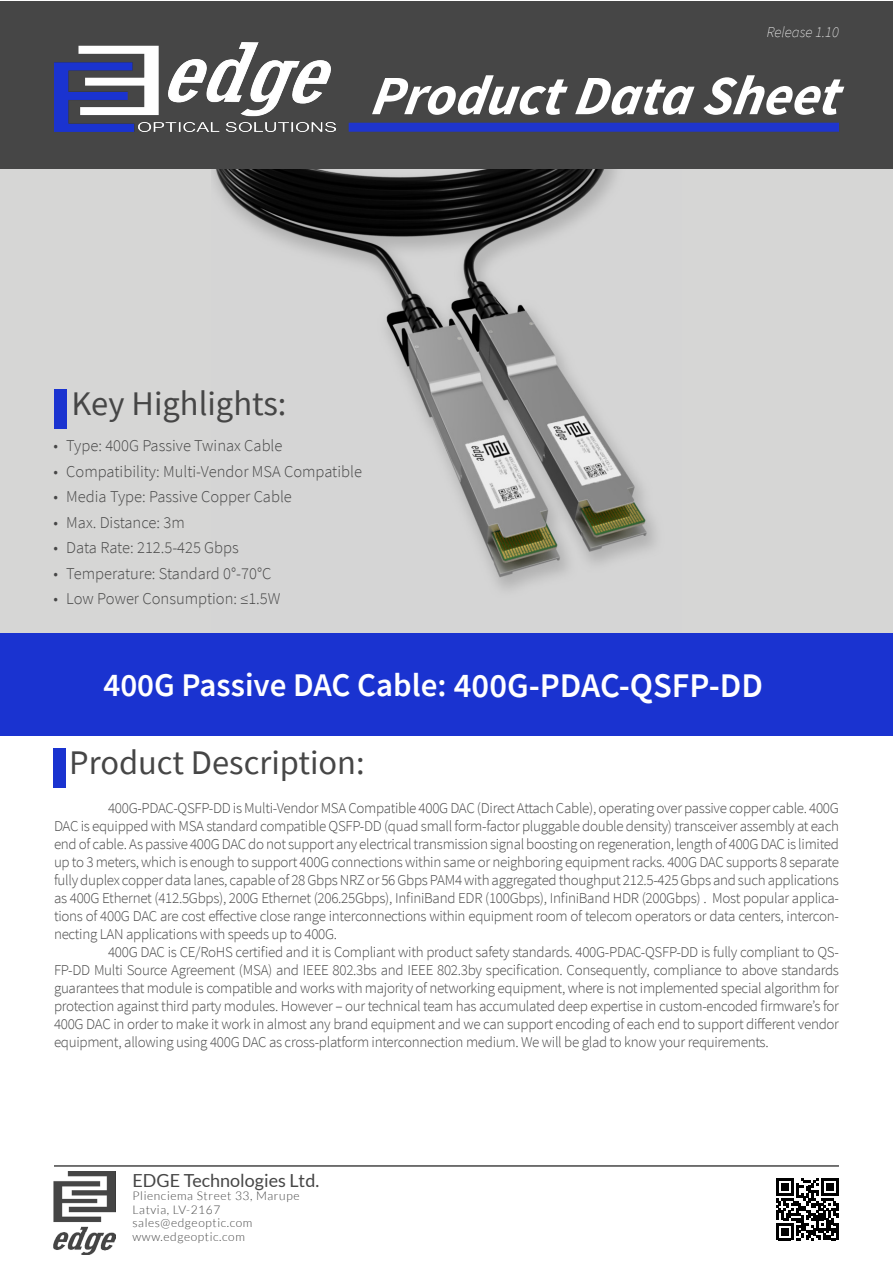
<style>
.page{position:relative;width:893px;height:1263px;background:#fff}
.page>*{position:absolute;margin:0;border:0;box-sizing:border-box;transform-origin:0 0}
.t1{font:italic 700 55.5px "Source Sans Pro";color:#fff}
.t2{font:34.5px "Source Sans Pro";color:#464646}
.t3{font:600 33px "Source Sans Pro";color:#fff}
.t4{font:18px "Lato";color:#464646}
.t5{font:300 16.5px "Source Sans Pro";color:#474747}
.t6{font:300 15px/18px "Source Sans Pro";letter-spacing:-.02em;color:#474747;text-align:justify}
.t7{font:italic 200 15px "Source Sans Pro";color:#fff}
.t8{font:300 12px/13.5px "Lato";letter-spacing:.05em;color:#464646}
.s1{font-size:34.5px}
</style>
<div class="page">
<div style="left:0;top:169px;width:893px;height:465px;background:#d6d6d5"></div>
<img style="left:212px;top:169px;width:444px;height:421px">
<div style="left:0;top:2px;width:893px;height:167px;background:#464646"></div>
<img style="left:54px;top:42px;width:282px;height:90px">
<div style="left:0;top:633px;width:893px;height:102px;background:#1a33d0"></div>
<div style="left:349px;top:123px;width:490px;height:9px;background:#1f35ce"></div>
<hr style="left:54px;top:1165px;width:785px;height:2px;background:#464646">
<img style="left:54px;top:1172px;width:61px;height:82px">
<svg style="left:776px;top:1178px;width:62px;height:62px"></svg>
<div style="left:53px;top:748px;width:13px;height:40px;background:#1a33d0"></div>
<div style="left:54px;top:389px;width:13px;height:40px;background:#1a33d0"></div>
<p class="t7" style="left:767px;top:23px;width:74px">Release 1.10</p>
<h1 class="t1" style="left:370px;top:58px;width:481px">ProductData Sheet</h1>
<h2 class="t2" style="left:72px;top:382px;width:216px">Key Highlights:</h2>
<p class="t5" style="left:54px;top:436px;width:230px">• Type: 400G Passive Twinax Cable</p>
<p class="t5" style="left:54px;top:461px;width:310px">• Compatibility: Multi-Vendor MSA Compatible</p>
<p class="t5" style="left:54px;top:487px;width:240px">• Media Type: Passive Copper Cable</p>
<p class="t5" style="left:54px;top:512px;width:133px">• Max. Distance: 3m</p>
<p class="t5" style="left:54px;top:538px;width:187px">• Data Rate: 212.5-425 Gbps</p>
<p class="t5" style="left:54px;top:563px;width:219px">• Temperature: Standard 0°-70°C</p>
<p class="t5" style="left:54px;top:589px;width:228px">• Low Power Consumption: ≤1.5W</p>
<h3 class="t3" style="left:103px;top:664px;width:661px">400G Passive DAC Cable: <span class="s1">400G-PDAC-QSFP-DD</span></h3>
<h2 class="t2" style="left:69px;top:741px;width:297px">Product Description:</h2>
<p class="t6" style="left:54px;top:799px;width:787px;text-indent:54px">400G-PDAC-QSFP-DD is Multi-Vendor MSA Compatible 400G DAC (Direct Attach Cable), operating over passive copper cable. 400G DAC is equipped with MSA standard compatible QSFP-DD (quad small form-factor pluggable double density) transceiver assembly at each end of cable. As passive 400G DAC do not support any electrical transmission signal boosting on regeneration, length of 400G DAC is limited up to 3 meters, which is enough to support 400G connections within same or neighboring equipment racks. 400G DAC supports 8 separate fully duplex copper data lanes, capable of 28 Gbps NRZ or 56 Gbps PAM4 with aggregated thoughput 212.5-425 Gbps and such applications as 400G Ethernet (412.5Gbps), 200G Ethernet (206.25Gbps), InfiniBand EDR (100Gbps), InfiniBand HDR (200Gbps) . Most popular applica&shy;tions of 400G DAC are cost effective close range interconnections within equipment room of telecom operators or data centers, intercon&shy;necting LAN applications with speeds up to 400G.</p>
<p class="t6" style="left:54px;top:943px;width:786px;text-indent:54px">400G DAC is CE/RoHS certified and it is Compliant with product safety standards. 400G-PDAC-QSFP-DD is fully compliant to QS-FP-DD Multi Source Agreement (MSA) and IEEE 802.3bs and IEEE 802.3by specification. Consequently, compliance to above standards guarantees that module is compatible and works with majority of networking equipment, where is not implemented special algorithm for protection against third party modules. However – our technical team has accumulated deep expertise in custom-encoded firmware’s for 400G DAC in order to make it work in almost any brand equipment and we can support encoding of each end to support different vendor equipment, allowing using 400G DAC as cross-platform interconnection medium. We will be glad to know your requirements.</p>
<p class="t4" style="left:132px;top:1170px;width:188px">EDGE Technologies Ltd.</p>
<p class="t8" style="left:132px;top:1189px;width:169px">Plienciema Street 33, Marupe<br>Latvia, LV-2167 sales@edgeoptic.com www.edgeoptic.com</p>
</div>
